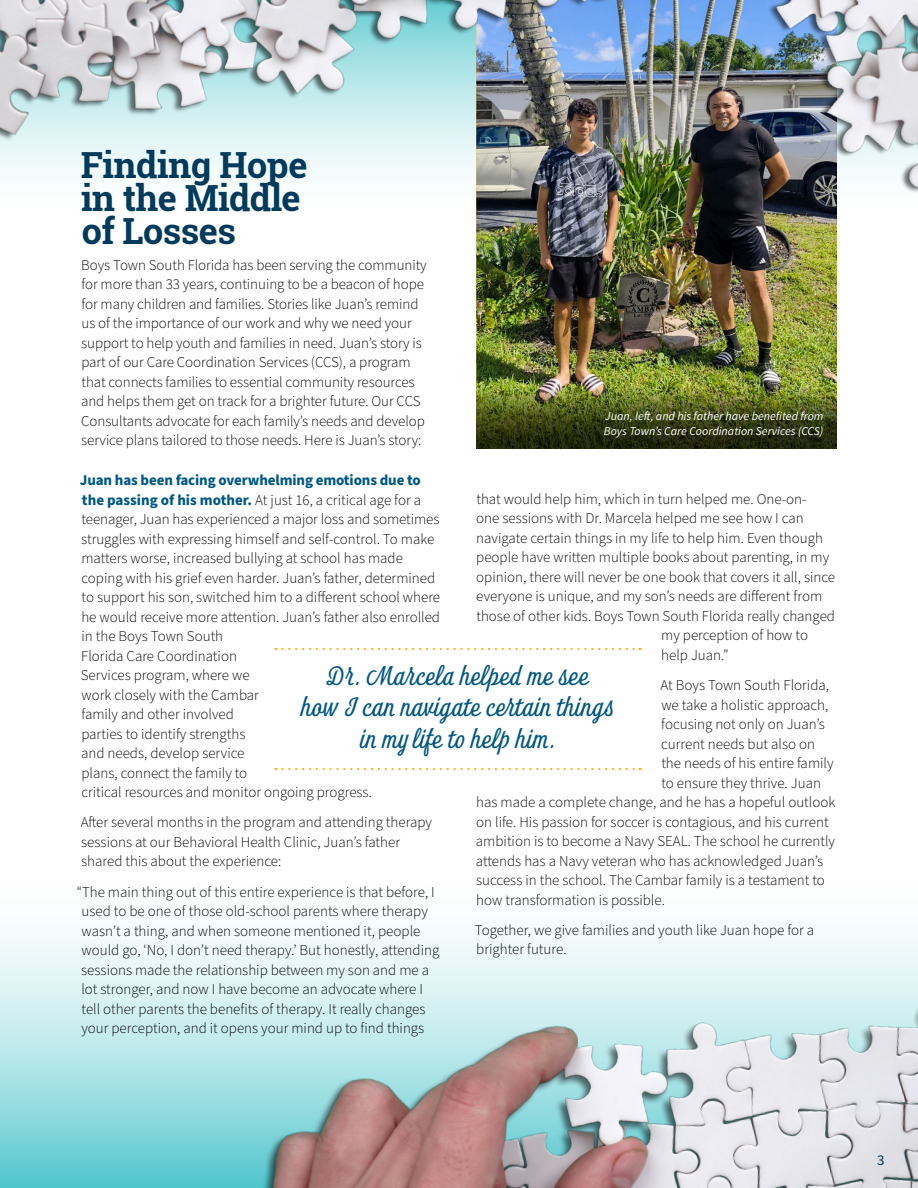
<style>
.page{position:relative;width:918px;height:1188px;background:#fff}
.page>*{position:absolute;margin:0;border:0;box-sizing:border-box;transform-origin:0 0}
.t1{font:700 36px/33px "Roboto Slab";letter-spacing:-.015em;color:#003a5d}
.t2{font:27px/31.5px "Look Script";color:#005784;text-align:center}
.t3{font:300 15px/19.5px "Source Sans Pro";color:#000}
.t4{font:15px "Source Sans Pro";color:#003a5d}
.t5{font:italic 12px/15px "Source Sans Pro";color:#fff}
.s1{font-weight:700;color:#005784}
</style>
<div class="page">
<div style="left:0;top:0;width:918px;height:221px;background:#fafdfd"></div>
<img style="left:476px;top:0;width:361px;height:387px">
<div style="left:0;top:868px;width:918px;height:320px;background:linear-gradient(to bottom,#fff,#64ccd2)"></div>
<img style="left:133px;top:946px;width:785px;height:242px">
<img style="left:476px;top:387px;width:361px;height:62px">
<img style="left:0;top:0;width:700px;height:162px">
<img style="left:762px;top:0;width:156px;height:220px">
<svg style="left:276px;top:648px;width:364px;height:2px"></svg>
<svg style="left:276px;top:768px;width:364px;height:2px"></svg>
<h1 class="t1" style="left:81px;top:148px;width:228px">Finding Hope in the Middle of Losses</h1>
<p class="t3" style="left:81px;top:256px;width:347px">Boys Town South Florida has been serving the community for more than 33 years, continuing to be a beacon of hope for many children and families. Stories like Juan’s remind us of the importance of our work and why we need your support to help youth and families in need. Juan’s story is part of our Care Coordination Services (CCS), a program that connects families to essential community resources and helps them get on track for a brighter future. Our CCS Consultants advocate for each family’s needs and develop service plans tailored to those needs. Here is Juan’s story:</p>
<p class="t3" style="left:80px;top:471px;width:362px"><span class="s1">Juan has been facing overwhelming emotions due to the passing of his mother.</span> At just 16, a critical age for a teenager, Juan has experienced a major loss and sometimes struggles with expressing himself and self-control. To make matters worse, increased bullying at school has made coping with his grief even harder. Juan’s father, determined to support his son, switched him to a different school where he would receive more attention. Juan’s father also enrolled in the Boys Town South<br>Florida Care Coordination<br>Services program, where we<br>work closely with the Cambar<br>family and other involved<br>parties to identify strengths<br>and needs, develop service<br>plans, connect the family to<br>critical resources and monitor ongoing progress.</p>
<p class="t3" style="left:81px;top:813px;width:353px">After several months in the program and attending therapy sessions at our Behavioral Health Clinic, Juan’s father shared this about the experience:</p>
<p class="t3" style="left:81px;top:882px;width:360px;text-indent:-5px">“The main thing out of this entire experience is that before, I used to be one of those old-school parents where therapy wasn’t a thing, and when someone mentioned it, people would go, ‘No, I don’t need therapy.’ But honestly, attending sessions made the relationship between my son and me a lot stronger, and now I have become an advocate where I tell other parents the benefits of therapy. It really changes your perception, and it opens your mind up to find things</p>
<p class="t5" style="left:604px;top:409px;width:221px">Juan, left, and his father have benefited from<br>Boys Town’s Care Coordination Services (CCS)</p>
<p class="t3" style="left:476px;top:490px;width:332px">that would help him, which in turn helped me. One-on-</p>
<p class="t3" style="left:476px;top:509px;width:329px">one sessions with Dr. Marcela helped me see how I can</p>
<p class="t3" style="left:476px;top:529px;width:348px">navigate certain things in my life to help him. Even though</p>
<p class="t3" style="left:476px;top:548px;width:354px">people have written multiple books about parenting, in my</p>
<p class="t3" style="left:476px;top:568px;width:360px">opinion, there will never be one book that covers it all, since</p>
<p class="t3" style="left:476px;top:587px;width:347px">everyone is unique, and my son’s needs are different from</p>
<p class="t3" style="left:476px;top:607px;width:360px">those of other kids. Boys Town South Florida really changed</p>
<p class="t3" style="left:661px;top:626px;width:148px">my perception of how to</p>
<p class="t3" style="left:661px;top:646px;width:69px">help Juan.”</p>
<p class="t3" style="left:661px;top:676px;width:170px">At Boys Town South Florida,</p>
<p class="t3" style="left:661px;top:695px;width:169px">we take a holistic approach,</p>
<p class="t3" style="left:661px;top:715px;width:165px">focusing not only on Juan’s</p>
<p class="t3" style="left:661px;top:734px;width:155px">current needs but also on</p>
<p class="t3" style="left:661px;top:754px;width:174px">the needs of his entire family</p>
<p class="t3" style="left:661px;top:773px;width:161px">to ensure they thrive. Juan</p>
<p class="t3" style="left:476px;top:793px;width:361px">has made a complete change, and he has a hopeful outlook</p>
<p class="t3" style="left:476px;top:812px;width:354px">on life. His passion for soccer is contagious, and his current</p>
<p class="t3" style="left:476px;top:832px;width:361px">ambition is to become a Navy SEAL. The school he currently</p>
<p class="t3" style="left:476px;top:851px;width:349px">attends has a Navy veteran who has acknowledged Juan’s</p>
<p class="t3" style="left:476px;top:871px;width:350px">success in the school. The Cambar family is a testament to</p>
<p class="t3" style="left:476px;top:890px;width:190px">how transformation is possible.</p>
<p class="t3" style="left:475px;top:921px;width:341px">Together, we give families and youth like Juan hope for a brighter future.</p>
<h2 class="t2" style="left:301px;top:662px;width:314px">Dr. Marcela helped me see<br>how I can navigate certain things in my life to help him.</h2>
<p class="t4" style="left:877px;top:1150px;width:9px">3</p>
</div>
